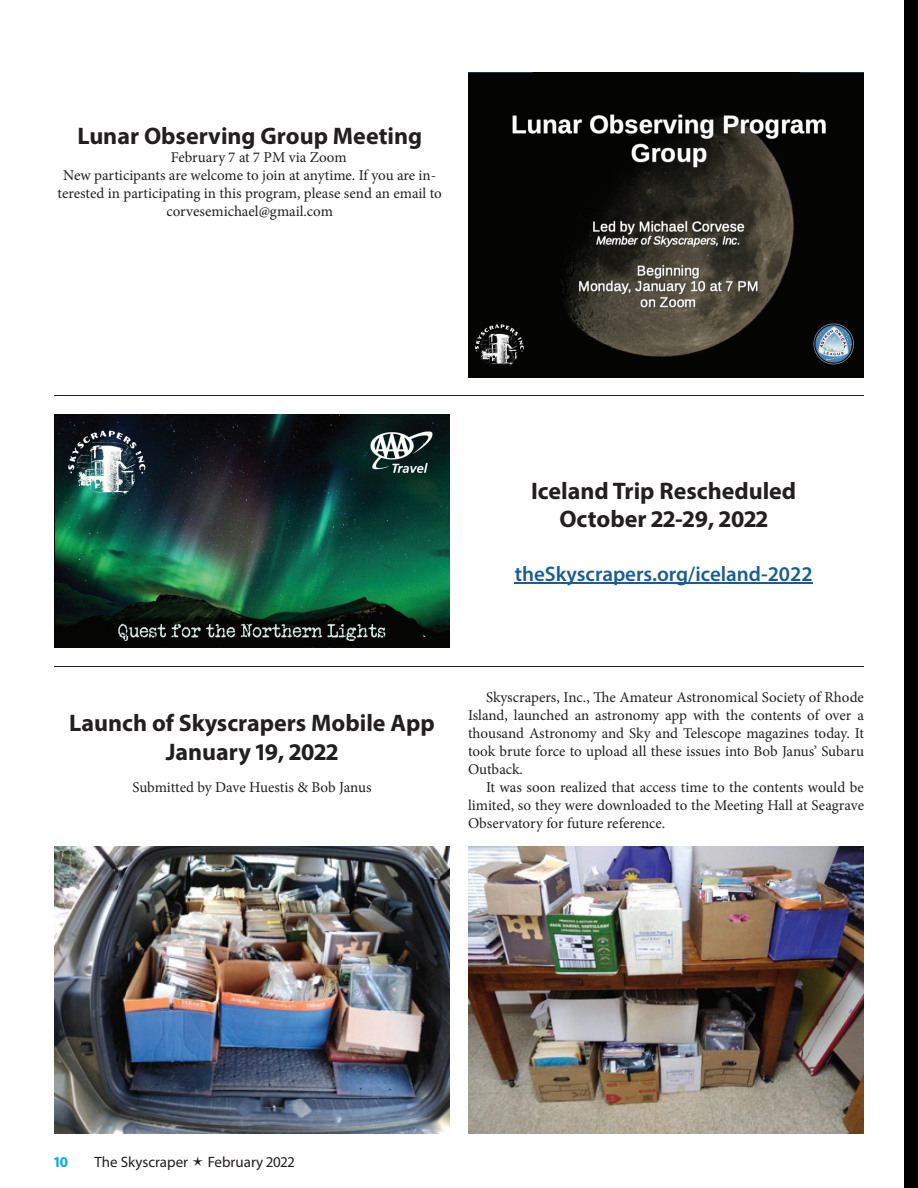
<style>
.page{position:relative;width:918px;height:1188px;background:#fff}
.page>*{position:absolute;margin:0;border:0;box-sizing:border-box;transform-origin:0 0}
.t1{font:700 24px/28.8px "Myriad Pro";color:#231f20;text-align:center}
.t2{font:600 21px "Myriad Pro";color:#175d9e}
.t3{font:15px/18px "Minion Pro";letter-spacing:-.005em;color:#231f20;text-align:justify}
.t4{font:15px "Myriad Pro";color:#231f20}
.t5{font:700 15px "Myriad Pro";color:#00aeef}
</style>
<div class="page">
<img style="left:54px;top:846px;width:396px;height:288px">
<img style="left:468px;top:846px;width:396px;height:288px">
<hr style="left:515px;top:583px;width:298px;height:1px;background:#175d9e">
<hr style="left:54px;top:666px;width:810px;height:1px;background:#231f20">
<img style="left:54px;top:414px;width:396px;height:234px">
<hr style="left:54px;top:396px;width:810px;height:1px;background:#231f20">
<img style="left:468px;top:72px;width:396px;height:306px">
<div style="left:904px;top:0;width:14px;height:1188px;background:#000"></div>
<h1 class="t1" style="left:77px;top:121px;width:346px">Lunar Observing Group Meeting</h1>
<p class="t3" style="left:171px;top:148px;width:177px">February 7 at 7 PM via Zoom</p>
<p class="t3" style="left:63px;top:166px;width:374px">New participants are welcome to join at anytime. If you are in-</p>
<p class="t3" style="left:58px;top:184px;width:386px">terested in participating in this program, please send an email to</p>
<p class="t3" style="left:166px;top:202px;width:168px">corvesemichael@gmail.com</p>
<h1 class="t1" style="left:531px;top:475px;width:267px">Iceland Trip Rescheduled<br>October 22-29, 2022</h1>
<h2 class="t2" style="left:515px;top:561px;width:300px">theSkyscrapers.org/iceland-2022</h2>
<h1 class="t1" style="left:69px;top:708px;width:367px">Launch of Skyscrapers Mobile App<br>January 19, 2022</h1>
<p class="t3" style="left:132px;top:778px;width:241px">Submitted by Dave Huestis &amp; Bob Janus</p>
<p class="t3" style="left:468px;top:688px;width:398px;text-indent:18px">Skyscrapers, Inc., The Amateur Astronomical Society of Rhode Island, launched an astronomy app with the contents of over a thousand Astronomy and Sky and Telescope magazines today. It took brute force to upload all these issues into Bob Janus’ Subaru Outback.</p>
<p class="t3" style="left:468px;top:778px;width:398px;text-indent:18px">It was soon realized that access time to the contents would be limited, so they were downloaded to the Meeting Hall at Seagrave Observatory for future reference.</p>
<p class="t5" style="left:54px;top:1152px;width:16px">10</p>
<p class="t4" style="left:94px;top:1153px;width:95px">The Skyscraper</p>
<p class="t4" style="left:208px;top:1153px;width:88px">February 2022</p>
</div>
